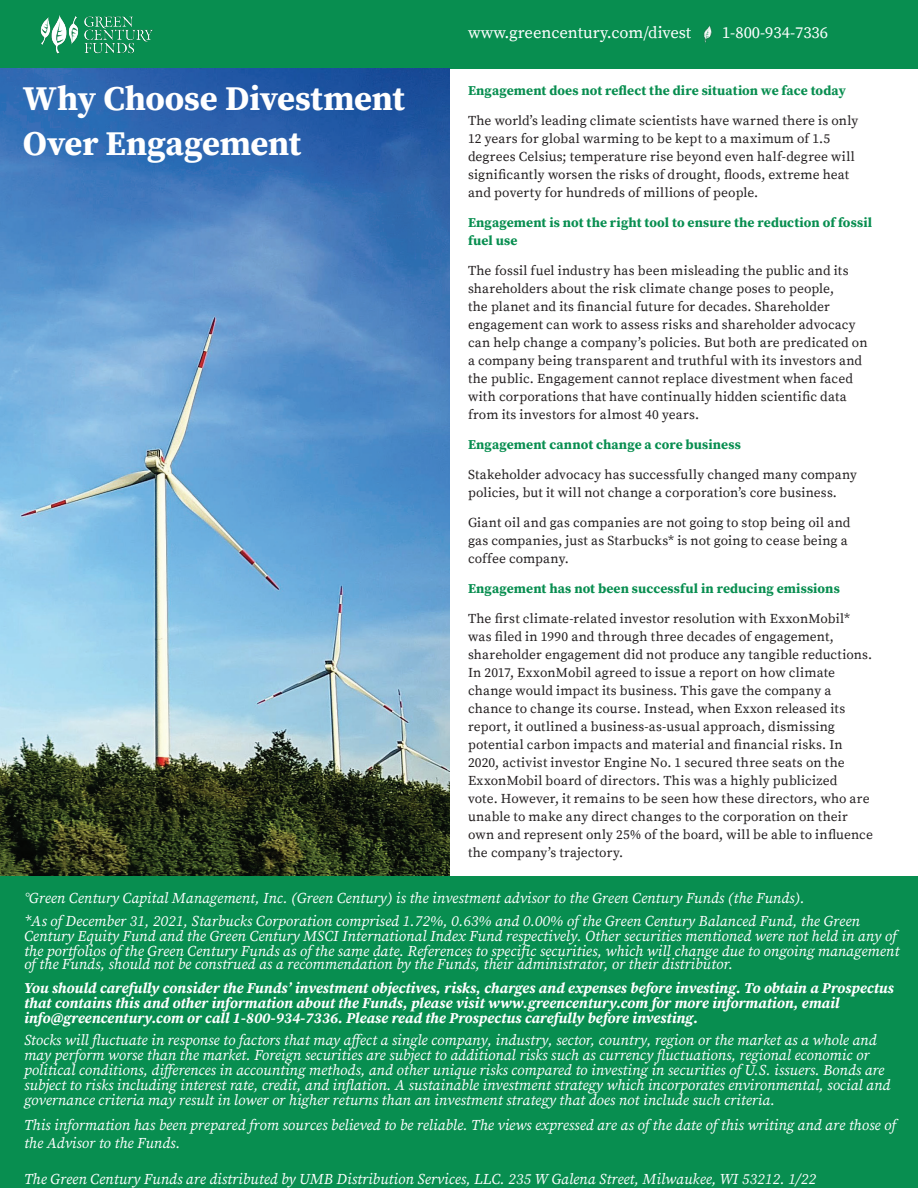
<style>
.page{position:relative;width:918px;height:1188px;background:#fff}
.page>*{position:absolute;margin:0;border:0;box-sizing:border-box;transform-origin:0 0}
.Headline_White{font:700 34.5px/45px "Source Serif Pro";letter-spacing:-.01em;color:#fff}
.BodyText{font:16.5px "Source Serif Pro";color:#fff}
.t1{font:italic 15px/15px "Source Serif Pro";color:#fff}
.t2{font:italic 700 15px/15px "Source Serif Pro";color:#fff}
.BodyText-2{font:13.5px/18px "Source Serif Pro";letter-spacing:.01em;color:#231f20}
.BodyText-3{font:700 13.5px/18px "Source Serif Pro";letter-spacing:.01em;color:#088e50}
</style>
<div class="page">
<div style="left:0;top:0;width:918px;height:68px;background:#088e50"></div>
<img style="left:0;top:68px;width:450px;height:809px">
<div style="left:0;top:877px;width:918px;height:311px;background:#088e50"></div>
<img style="left:40px;top:15px;width:113px;height:39px">
<img style="left:703px;top:25px;width:9px;height:18px">
<p class="Headline_White" style="left:23px;top:75px;width:383px">Why Choose Divestment<br>Over Engagement</p>
<p class="BodyText" style="left:468px;top:23px;width:225px">www.greencentury.com/divest</p>
<p class="BodyText" style="left:722px;top:23px;width:108px">1-800-934-7336</p>
<p class="BodyText-3" style="left:468px;top:81px;width:379px">Engagement does not reflect the dire situation we face today</p>
<p class="BodyText-2" style="left:468px;top:112px;width:392px">The world’s leading climate scientists have warned there is only 12 years for global warming to be kept to a maximum of 1.5 degrees Celsius; temperature rise beyond even half-degree will significantly worsen the risks of drought, floods, extreme heat and poverty for hundreds of millions of people.</p>
<p class="BodyText-3" style="left:468px;top:213px;width:406px">Engagement is not the right tool to ensure the reduction of fossil fuel use</p>
<p class="BodyText-2" style="left:468px;top:262px;width:401px">The fossil fuel industry has been misleading the public and its shareholders about the risk climate change poses to people,<br>the planet and its financial future for decades. Shareholder engagement can work to assess risks and shareholder advocacy can help change a company’s policies. But both are predicated on a company being transparent and truthful with its investors and the public. Engagement cannot replace divestment when faced with corporations that have continually hidden scientific data from its investors for almost 40 years.</p>
<p class="BodyText-3" style="left:468px;top:435px;width:275px">Engagement cannot change a core business</p>
<p class="BodyText-2" style="left:468px;top:466px;width:391px">Stakeholder advocacy has successfully changed many company policies, but it will not change a corporation’s core business.</p>
<p class="BodyText-2" style="left:468px;top:514px;width:384px">Giant oil and gas companies are not going to stop being oil and gas companies, just as Starbucks* is not going to cease being a coffee company.</p>
<p class="BodyText-3" style="left:468px;top:579px;width:373px">Engagement has not been successful in reducing emissions</p>
<p class="BodyText-2" style="left:468px;top:610px;width:406px">The first climate-related investor resolution with ExxonMobil* was filed in 1990 and through three decades of engagement, shareholder engagement did not produce any tangible reductions.<br>In 2017, ExxonMobil agreed to issue a report on how climate change would impact its business. This gave the company a chance to change its course. Instead, when Exxon released its report, it outlined a business-as-usual approach, dismissing potential carbon impacts and material and financial risks. In 2020, activist investor Engine No. 1 secured three seats on the ExxonMobil board of directors. This was a highly publicized<br>vote. However, it remains to be seen how these directors, who are unable to make any direct changes to the corporation on their own and represent only 25% of the board, will be able to influence the company’s trajectory.</p>
<p class="t1" style="left:24px;top:887px;width:837px;line-height:22.5px">°Green Century Capital Management, Inc. (Green Century) is the investment advisor to the Green Century Funds (the Funds).<br>*As of December 31, 2021, Starbucks Corporation comprised 1.72%, 0.63% and 0.00% of the Green Century Balanced Fund, the Green</p>
<p class="t1" style="left:24px;top:928px;width:877px">Century Equity Fund and the Green Century MSCI International Index Fund respectively. Other securities mentioned were not held in any of the portfolios of the Green Century Funds as of the same date. References to specific securities, which will change due to ongoing management</p>
<p class="t1" style="left:24px;top:957px;width:710px">of the Funds, should not be construed as a recommendation by the Funds, their administrator, or their distributor.</p>
<p class="t2" style="left:24px;top:980px;width:871px">You should carefully consider the Funds’ investment objectives, risks, charges and expenses before investing. To obtain a Prospectus that contains this and other information about the Funds, please visit www.greencentury.com for more information, email info@greencentury.com or call 1-800-934-7336. Please read the Prospectus carefully before investing.</p>
<p class="t1" style="left:24px;top:1033px;width:868px">Stocks will fluctuate in response to factors that may affect a single company, industry, sector, country, region or the market as a whole and may perform worse than the market. Foreign securities are subject to additional risks such as currency fluctuations, regional economic or political conditions, differences in accounting methods, and other unique risks compared to investing in securities of U.S. issuers. Bonds are subject to risks including interest rate, credit, and inflation. A sustainable investment strategy which incorporates environmental, social and governance criteria may result in lower or higher returns than an investment strategy that does not include such criteria.</p>
<p class="t1" style="left:24px;top:1116px;width:873px;line-height:18px">This information has been prepared from sources believed to be reliable. The views expressed are as of the date of this writing and are those of the Advisor to the Funds.</p>
<p class="t1" style="left:24px;top:1171px;width:794px">The Green Century Funds are distributed by UMB Distribution Services, LLC. 235 W Galena Street, Milwaukee, WI 53212. 1/22</p>
</div>
